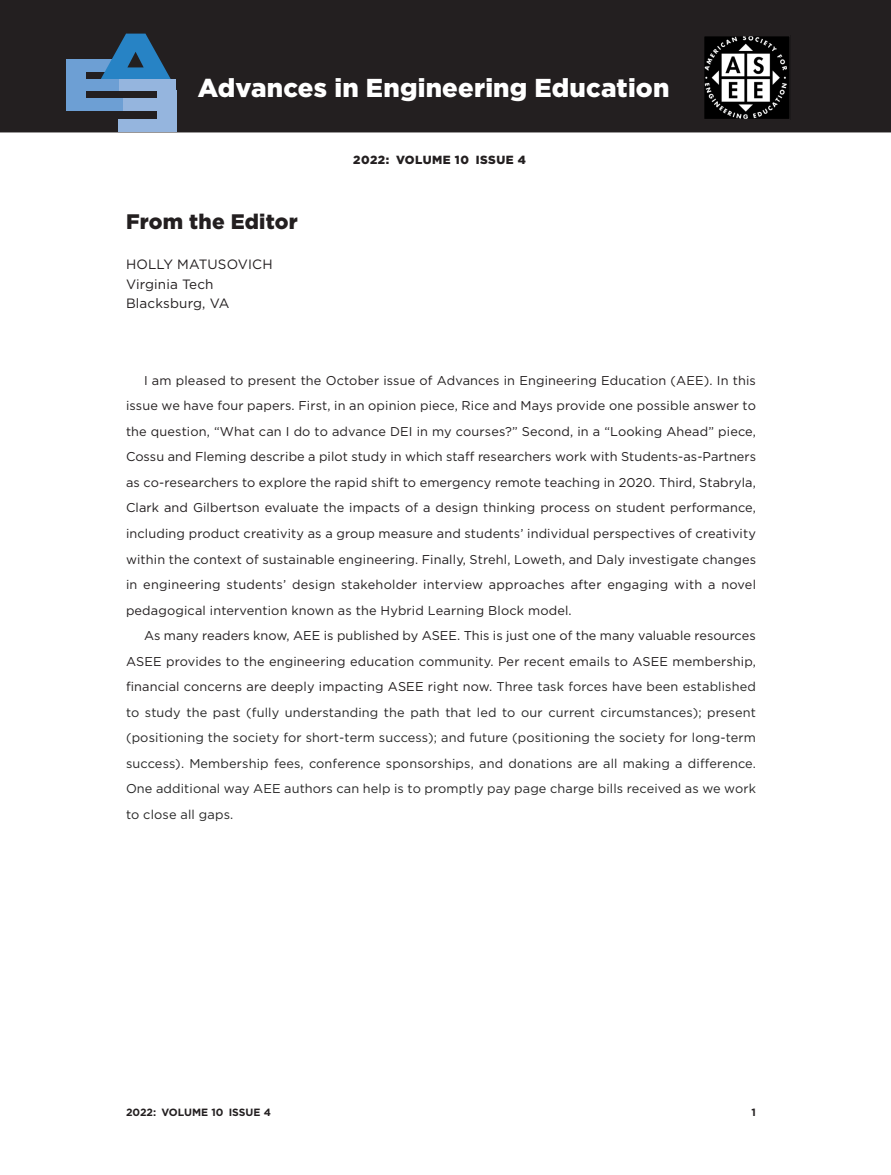
<style>
.page{position:relative;width:891px;height:1175px;background:#fff}
.page>*{position:absolute;margin:0;border:0;box-sizing:border-box;transform-origin:0 0}
.body_text{font:900 25.8px "Gotham";letter-spacing:.01em;color:#fff}
.t1{font:900 21px "Gotham";letter-spacing:.01em;color:#231f20}
.aff{font:13.5px "Gotham";letter-spacing:.01em;color:#231f20}
.author{font:13.5px "Gotham";letter-spacing:.01em;color:#231f20}
.body_text-2{font:12.75px/25.5px "Gotham";letter-spacing:.01em;color:#231f20;text-align:justify}
.body_text-3{font:12.75px/25.5px "Gotham";letter-spacing:.01em;color:#262626;text-align:justify}
.t2{font:900 11.85px "Gotham";letter-spacing:.04em;color:#231f20}
.t3{font:700 10.5px "Gotham";color:#231f20}
.s1{color:#211d1e}
.s2{color:#231f20}
</style>
<div class="page">
<div style="left:0;top:0;width:891px;height:132px;background:#231f20"></div>
<div style="left:230px;top:0;width:351px;height:96px;background:#231f20"></div>
<img style="left:706px;top:38px;width:82px;height:79px">
<div style="left:703px;top:35px;width:88px;height:85px;border:2px solid #231f20"></div>
<div style="left:66px;top:59px;width:54px;height:12px;background:#6d9fd4"></div>
<div style="left:66px;top:99px;width:57px;height:12px;background:#6d9fd4"></div>
<div style="left:66px;top:71px;width:19px;height:30px;background:#6d9fd4"></div>
<div style="left:157px;top:90px;width:19px;height:41px;background:#95b5de"></div>
<div style="left:123px;top:99px;width:52px;height:12px;background:#95b5de"></div>
<div style="left:119px;top:119px;width:56px;height:13px;background:#95b5de"></div>
<svg style="left:95px;top:34px;width:81px;height:45px"></svg>
<div style="left:66px;top:79px;width:53px;height:12px;background:#6d9fd4"></div>
<div style="left:119px;top:79px;width:57px;height:12px;background:#95b5de"></div>
<p class="body_text" style="left:198px;top:73px;width:473px">Advances in Engineering Education</p>
<p class="t1" style="left:126px;top:209px;width:173px">From the Editor</p>
<p class="author" style="left:126px;top:257px;width:148px">HOLLY MATUSOVICH</p>
<p class="aff" style="left:126px;top:277px;width:89px">Virginia Tech</p>
<p class="aff" style="left:126px;top:296px;width:105px">Blacksburg, VA</p>
<p class="t2" style="left:353px;top:152px;width:174px">2022: VOLUME 10 ISSUE 4</p>
<p class="body_text-2" style="left:126px;top:367px;width:632px;text-indent:18px">I am pleased to present the October issue of Advances in Engineering Education (AEE). In this issue we have four papers. First, in an opinion piece, Rice and Mays provide one possible answer to the question, “What can I do to advance DEI in my courses?” <span class="s1">Second, in a “Looking Ahead” piece, Cossu and Fleming describe a pilot study in which</span> staff researchers work with Students-as-Partners as co-researchers to explore the rapid shift to emergency remote teaching in 2020. <span class="s1">Third, Stabryla, Clark and Gilbertson evaluate</span> the impacts of a design thinking process on student performance, including product creativity as a group measure and students’ individual perspectives of creativity within the context of sustainable engineering. <span class="s1">Finally,</span> Strehl, Loweth, and Daly investigate changes in engineering students’ design stakeholder interview approaches after engaging with a novel pedagogical intervention known as the Hybrid Learning Block model.</p>
<p class="body_text-3" style="left:126px;top:622px;width:632px;text-indent:18px"><span class="s2">As many readers know, AEE is published by ASEE. This is just one of the many valuable resources ASEE provides to the engineering education community. Per recent emails to ASEE membership, financial concerns are deeply impacting ASEE right now.</span> Three task forces have been established to study the past (fully understanding the path that led to our current circumstances); present (positioning the society for short-term success); and future (positioning the society for long-term success). Membership fees, conference sponsorships, and donations are all making a difference.<br>One additional way AEE authors can help is to promptly pay page charge bills received as we work to close all gaps.</p>
<p class="t3" style="left:126px;top:1106px;width:146px">2022: VOLUME 10 ISSUE 4</p>
<p class="t3" style="left:752px;top:1106px;width:6px">1</p>
</div>
